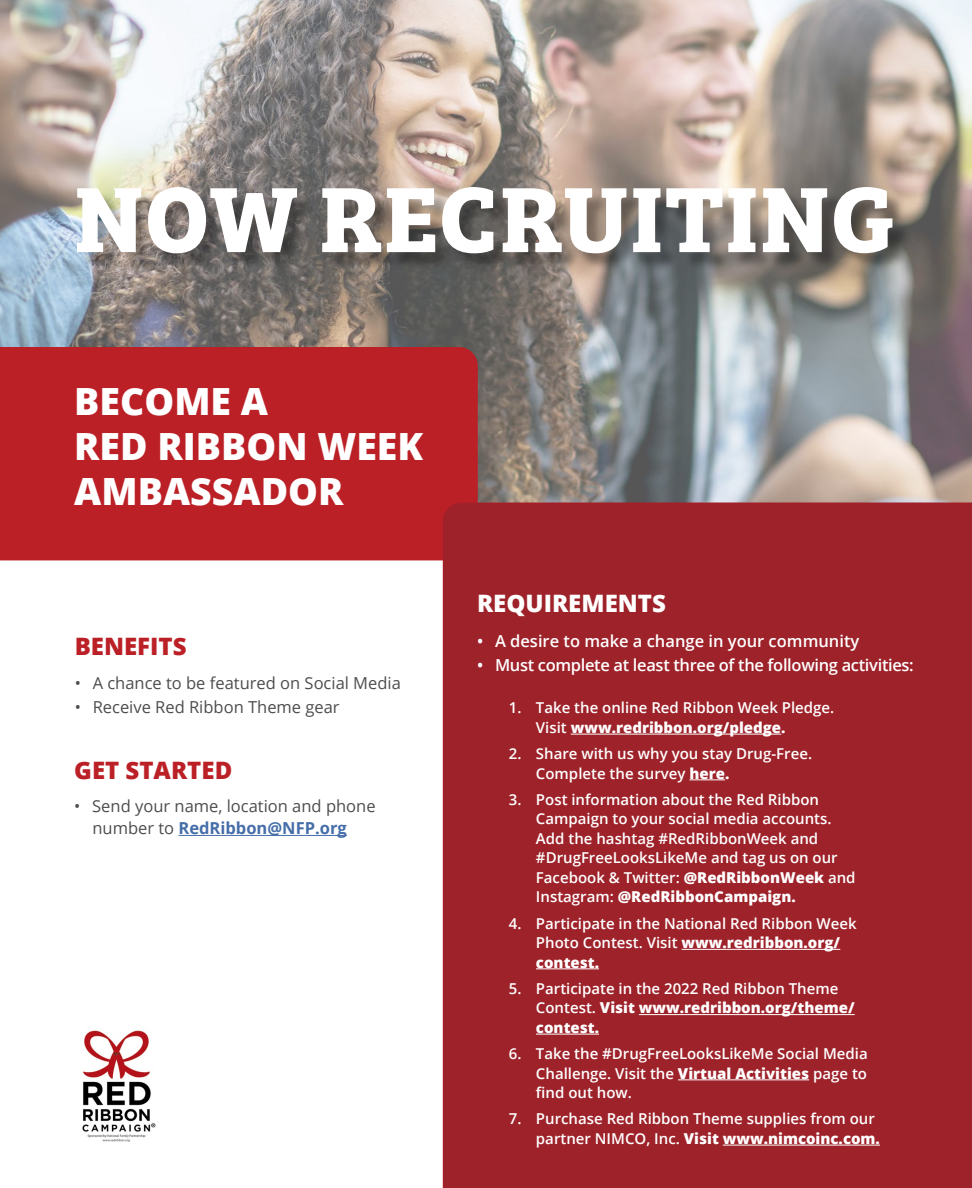
<style>
.page{position:relative;width:972px;height:1188px;background:#fff}
.page>*{position:absolute;margin:0;border:0;box-sizing:border-box;transform-origin:0 0}
.t1{font:700 96px "Bree Serif";letter-spacing:.02em;color:#fff}
.t2{font:800 37.5px/45px "Open Sans";color:#fff}
.t3{font:800 24px "Open Sans";color:#bb2026}
.t4{font:800 24px "Open Sans";color:#fff}
.t5{font:16.5px "Open Sans";color:#4d4d4f}
.t6{font:600 16.5px "Open Sans";letter-spacing:-.02em;color:#fff}
.t7{font:600 16.5px "Open Sans";color:#fff}
.t8{font:700 16.5px "Open Sans";color:#456da9}
.t9{font:600 15px/19.5px "Open Sans";color:#fff}
.s1{font-weight:400;color:#4d4d4f}
.s2{font-weight:800}
</style>
<div class="page">
<img style="left:0;top:0;width:972px;height:502px">
<div style="left:80px;top:190px;width:831px;height:82px;background:#000;opacity:.36"></div>
<div style="left:0;top:347px;width:478px;height:213px;background:#bb2026"></div>
<div style="left:74px;top:386px;width:356px;height:145px;background:#bb2026"></div>
<div style="left:443px;top:502px;width:529px;height:686px;background:#9e222a"></div>
<hr style="left:571px;top:734px;width:210px;height:1px;background:#fff">
<hr style="left:689px;top:779px;width:36px;height:1px;background:#fff">
<hr style="left:682px;top:949px;width:158px;height:1px;background:#fff">
<hr style="left:536px;top:968px;width:63px;height:1px;background:#fff">
<hr style="left:639px;top:1014px;width:216px;height:1px;background:#fff">
<hr style="left:536px;top:1034px;width:63px;height:1px;background:#fff">
<hr style="left:678px;top:1079px;width:131px;height:1px;background:#fff">
<hr style="left:723px;top:1145px;width:157px;height:1px;background:#fff">
<img style="left:82px;top:1030px;width:74px;height:112px">
<hr style="left:179px;top:835px;width:168px;height:1px;background:#456da9">
<h1 class="t1" style="left:74px;top:144px;width:822px">NOW RECRUITING</h1>
<h2 class="t2" style="left:74px;top:377px;width:351px">BECOME A<br>RED RIBBON WEEK<br>AMBASSADOR</h2>
<h3 class="t3" style="left:75px;top:628px;width:113px">BENEFITS</h3>
<p class="t5" style="left:75px;top:671px;width:328px">• A chance to be featured on Social Media</p>
<p class="t5" style="left:75px;top:695px;width:267px">• Receive Red Ribbon Theme gear</p>
<h3 class="t3" style="left:74px;top:752px;width:160px">GET STARTED</h3>
<p class="t5" style="left:74px;top:795px;width:303px">• Send your name, location and phone</p>
<p class="t8" style="left:92px;top:817px;width:256px"><span class="s1">number to</span> RedRibbon@NFP.org</p>
<h3 class="t4" style="left:477px;top:585px;width:190px">REQUIREMENTS</h3>
<p class="t7" style="left:477px;top:630px;width:384px">• A desire to make a change in your community</p>
<p class="t6" style="left:477px;top:654px;width:438px">• Must complete at least three of the following activities:</p>
<p class="t9" style="left:536px;top:698px;width:300px;text-indent:-27px">1. Take the online Red Ribbon Week Pledge.<br>Visit <span class="s2">www.redribbon.org/pledge.</span></p>
<p class="t9" style="left:536px;top:744px;width:278px;text-indent:-27px">2. Share with us why you stay Drug-Free.<br>Complete the survey <span class="s2">here.</span></p>
<p class="t9" style="left:536px;top:789px;width:321px;text-indent:-27px">3. Post information about the Red Ribbon Campaign to your social media accounts.<br>Add the hashtag #RedRibbonWeek and #DrugFreeLooksLikeMe and tag us on our Facebook &amp; Twitter: <span class="s2">@RedRibbonWeek</span> and Instagram: <span class="s2">@RedRibbonCampaign.</span></p>
<p class="t9" style="left:536px;top:913px;width:322px;text-indent:-27px">4. Participate in the National Red Ribbon Week<br>Photo Contest. Visit <span class="s2">www.redribbon.org/ contest.</span></p>
<p class="t9" style="left:536px;top:978px;width:320px;text-indent:-27px">5. Participate in the 2022 Red Ribbon Theme<br>Contest. <span class="s2">Visit www.redribbon.org/theme/ contest.</span></p>
<p class="t9" style="left:536px;top:1044px;width:333px;text-align:justify;text-indent:-27px">6. Take the #DrugFreeLooksLikeMe Social Media Challenge. Visit the <span class="s2">Virtual Activities</span> page to find out how.</p>
<p class="t9" style="left:536px;top:1109px;width:345px;text-indent:-27px">7. Purchase Red Ribbon Theme supplies from our partner NIMCO, Inc. <span class="s2">Visit www.nimcoinc.com.</span></p>
</div>
